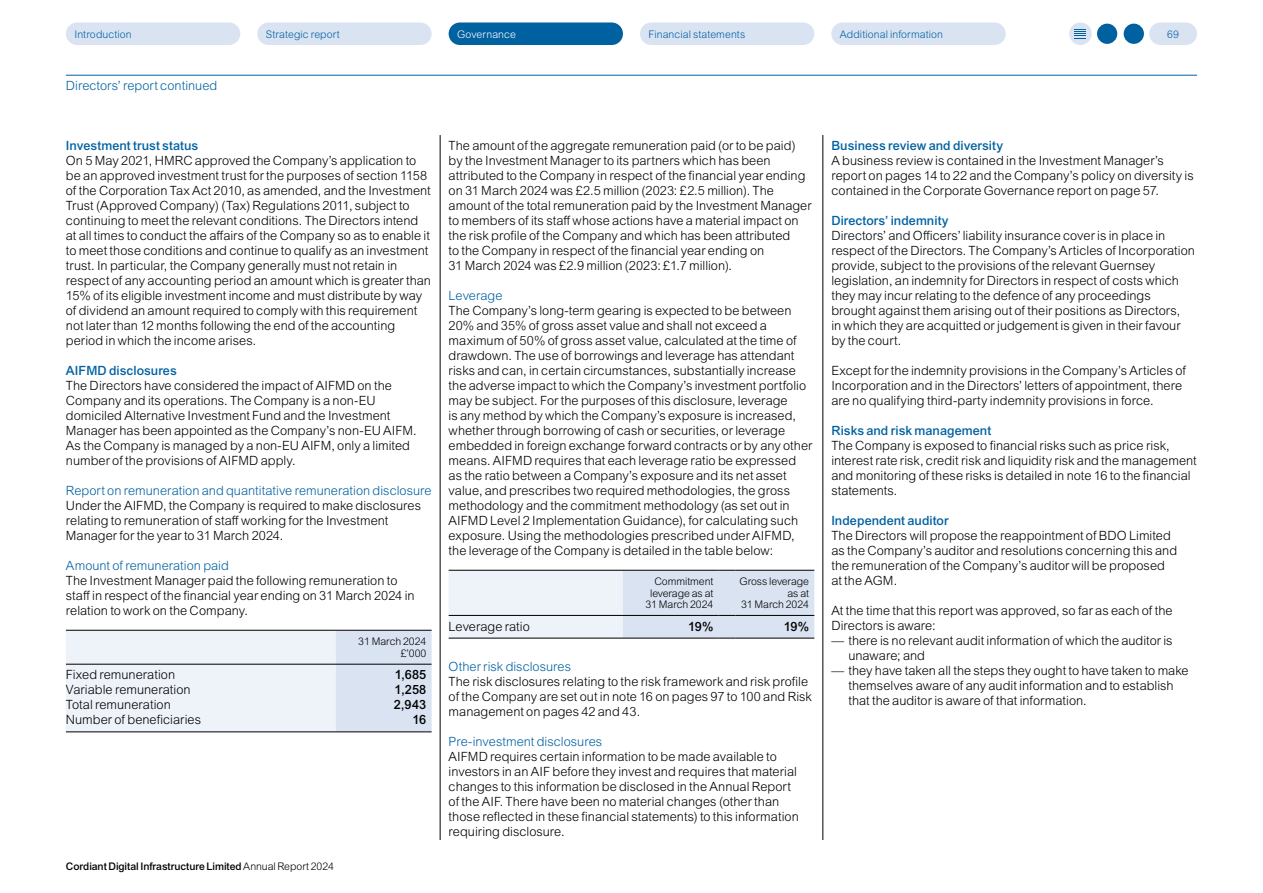
<style>
.page{position:relative;width:1263px;height:893px;background:#fff}
.page>*{position:absolute;margin:0;border:0;box-sizing:border-box;transform-origin:0 0}
.t1{font:300 12.75px/15px "Arial MT Pro";letter-spacing:.005em;color:#000}
.t2{font:300 12.75px "Arial MT Pro";letter-spacing:.005em;color:#0061a1}
.t3{font:500 12.75px "Arial MT Pro";letter-spacing:.005em;color:#0061a1}
.t4{font:500 12.75px "Arial MT Pro";letter-spacing:.015em;color:#000}
.t5{font:300 10.5px/11.2px "Arial MT Pro";letter-spacing:-.005em;color:#000;text-align:right}
.t6{font:300 10.5px "Arial MT Pro";letter-spacing:.01em;color:#0061a1}
.t7{font:500 10.5px "Arial MT Pro";letter-spacing:-.005em;color:#000}
.t8{font:300 10.5px "Arial MT Pro";letter-spacing:.01em;color:#fff}
.s1{font-weight:300}
</style>
<div class="page">
<hr style="left:440px;top:135px;width:1px;height:705px;background:#000">
<hr style="left:823px;top:135px;width:1px;height:705px;background:#000">
<hr style="left:66px;top:75px;width:1131px;height:1px;background:#0061a1">
<svg style="left:66px;top:630px;width:366px;height:103px;background:#e2e8f0"></svg>
<hr style="left:353px;top:664px;width:79px;height:1px;background:#000">
<svg style="left:449px;top:570px;width:365px;height:69px;background:#dbe1ec"></svg>
<hr style="left:736px;top:570px;width:78px;height:1px;background:#000">
<div style="left:1097px;top:24px;width:20px;height:20px;background:#0061a1;border-radius:50%"></div>
<div style="left:1124px;top:24px;width:20px;height:20px;background:#0061a1;border-radius:50%"></div>
<div style="left:1069px;top:23px;width:23px;height:22px;background:#dae3f2;border-radius:50%"></div>
<svg style="left:1074px;top:29px;width:12px;height:10px"></svg>
<div style="left:257px;top:23px;width:175px;height:22px;background:#dae3f2;border-radius:11px"></div>
<div style="left:449px;top:23px;width:174px;height:22px;background:#0061a1;border-radius:11px"></div>
<div style="left:640px;top:23px;width:174px;height:22px;background:#dae3f2;border-radius:11px"></div>
<div style="left:1149px;top:23px;width:48px;height:22px;background:#dae3f2;border-radius:11px"></div>
<div style="left:831px;top:23px;width:175px;height:22px;background:#dae3f2;border-radius:11px"></div>
<div style="left:66px;top:23px;width:174px;height:22px;background:#dae3f2;border-radius:11px"></div>
<p class="t6" style="left:74px;top:28px;width:59px">Introduction</p>
<p class="t6" style="left:266px;top:28px;width:76px">Strategic report</p>
<p class="t8" style="left:457px;top:28px;width:60px">Governance</p>
<p class="t6" style="left:648px;top:28px;width:98px">Financial statements</p>
<p class="t6" style="left:840px;top:28px;width:105px">Additional information</p>
<p class="t6" style="left:1167px;top:28px;width:13px">69</p>
<p class="t2" style="left:66px;top:78px;width:153px">Directors’ report continued</p>
<p class="t3" style="left:66px;top:138px;width:134px">Investment trust status</p>
<p class="t1" style="left:66px;top:154px;width:367px">On 5 May 2021, HMRC approved the Company’s application to be an approved investment trust for the purposes of section 1158 of the Corporation Tax Act 2010, as amended, and the Investment Trust (Approved Company) (Tax) Regulations 2011, subject to continuing to meet the relevant conditions. The Directors intend at all times to conduct the affairs of the Company so as to enable it to meet those conditions and continue to qualify as an investment trust. In particular, the Company generally must not retain in respect of any accounting period an amount which is greater than 15% of its eligible investment income and must distribute by way of dividend an amount required to comply with this requirement not later than 12 months following the end of the accounting period in which the income arises.</p>
<p class="t3" style="left:66px;top:363px;width:112px">AIFMD disclosures</p>
<p class="t1" style="left:66px;top:378px;width:352px">The Directors have considered the impact of AIFMD on the Company and its operations. The Company is a non-EU domiciled Alternative Investment Fund and the Investment Manager has been appointed as the Company’s non-EU AIFM.<br>As the Company is managed by a non-EU AIFM, only a limited number of the provisions of AIFMD apply.</p>
<p class="t2" style="left:66px;top:483px;width:367px">Report on remuneration and quantitative remuneration disclosure</p>
<p class="t1" style="left:66px;top:498px;width:357px">Under the AIFMD, the Company is required to make disclosures relating to remuneration of staff working for the Investment<br>Manager for the year to 31 March 2024.</p>
<p class="t2" style="left:66px;top:558px;width:165px">Amount of remuneration paid</p>
<p class="t1" style="left:66px;top:573px;width:350px">The Investment Manager paid the following remuneration to staff in respect of the financial year ending on 31 March 2024 in relation to work on the Company.</p>
<p class="t5" style="left:358px;top:636px;width:70px">31 March 2024 £’000</p>
<p class="t1" style="left:66px;top:668px;width:111px">Fixed remuneration</p>
<p class="t4" style="left:395px;top:667px;width:33px">1,685</p>
<p class="t1" style="left:66px;top:683px;width:126px">Variable remuneration</p>
<p class="t4" style="left:394px;top:682px;width:33px">1,258</p>
<p class="t1" style="left:66px;top:698px;width:106px">Total remuneration</p>
<p class="t4" style="left:394px;top:697px;width:34px">2,943</p>
<p class="t1" style="left:66px;top:713px;width:137px">Number of beneficiaries</p>
<p class="t4" style="left:413px;top:712px;width:15px">16</p>
<p class="t7" style="left:66px;top:860px;width:269px">Cordiant Digital Infrastructure Limited <span class="s1">Annual Report 2024</span></p>
<p class="t1" style="left:449px;top:138px;width:364px">The amount of the aggregate remuneration paid (or to be paid) by the Investment Manager to its partners which has been attributed to the Company in respect of the financial year ending on 31 March 2024 was £2.5 million (2023: £2.5 million). The amount of the total remuneration paid by the Investment Manager to members of its staff whose actions have a material impact on the risk profile of the Company and which has been attributed<br>to the Company in respect of the financial year ending on<br>31 March 2024 was £2.9 million (2023: £1.7 million).</p>
<p class="t2" style="left:449px;top:288px;width:55px">Leverage</p>
<p class="t1" style="left:449px;top:303px;width:365px">The Company’s long-term gearing is expected to be between 20% and 35% of gross asset value and shall not exceed a maximum of 50% of gross asset value, calculated at the time of drawdown. The use of borrowings and leverage has attendant risks and can, in certain circumstances, substantially increase the adverse impact to which the Company’s investment portfolio may be subject. For the purposes of this disclosure, leverage<br>is any method by which the Company’s exposure is increased, whether through borrowing of cash or securities, or leverage embedded in foreign exchange forward contracts or by any other means. AIFMD requires that each leverage ratio be expressed as the ratio between a Company’s exposure and its net asset value, and prescribes two required methodologies, the gross methodology and the commitment methodology (as set out in AIFMD Level 2 Implementation Guidance), for calculating such exposure. Using the methodologies prescribed under AIFMD, the leverage of the Company is detailed in the table below:</p>
<p class="t5" style="left:645px;top:576px;width:70px">Commitment leverage as at<br>31 March 2024</p>
<p class="t5" style="left:739px;top:576px;width:71px">Gross leverage as at<br>31 March 2024</p>
<p class="t1" style="left:449px;top:619px;width:83px">Leverage ratio</p>
<p class="t4" style="left:688px;top:619px;width:27px">19%</p>
<p class="t4" style="left:784px;top:619px;width:27px">19%</p>
<p class="t2" style="left:449px;top:659px;width:124px">Other risk disclosures</p>
<p class="t1" style="left:449px;top:675px;width:365px">The risk disclosures relating to the risk framework and risk profile of the Company are set out in note 16 on pages 97 to 100 and Risk management on pages 42 and 43.</p>
<p class="t2" style="left:449px;top:734px;width:155px">Pre-investment disclosures</p>
<p class="t1" style="left:449px;top:750px;width:352px">AIFMD requires certain information to be made available to investors in an AIF before they invest and requires that material changes to this information be disclosed in the Annual Report of the AIF. There have been no material changes (other than those reflected in these financial statements) to this information requiring disclosure.</p>
<p class="t3" style="left:831px;top:138px;width:173px">Business review and diversity</p>
<p class="t1" style="left:831px;top:153px;width:364px">A business review is contained in the Investment Manager’s report on pages 14 to 22 and the Company’s policy on diversity is contained in the Corporate Governance report on page 57.</p>
<p class="t3" style="left:831px;top:213px;width:119px">Directors’ indemnity</p>
<p class="t1" style="left:831px;top:228px;width:365px">Directors’ and Officers’ liability insurance cover is in place in respect of the Directors. The Company’s Articles of Incorporation provide, subject to the provisions of the relevant Guernsey legislation, an indemnity for Directors in respect of costs which they may incur relating to the defence of any proceedings brought against them arising out of their positions as Directors,<br>in which they are acquitted or judgement is given in their favour by the court.</p>
<p class="t1" style="left:831px;top:363px;width:356px">Except for the indemnity provisions in the Company’s Articles of<br>Incorporation and in the Directors’ letters of appointment, there are no qualifying third-party indemnity provisions in force.</p>
<p class="t3" style="left:831px;top:423px;width:161px">Risks and risk management</p>
<p class="t1" style="left:831px;top:438px;width:367px">The Company is exposed to financial risks such as price risk, interest rate risk, credit risk and liquidity risk and the management and monitoring of these risks is detailed in note 16 to the financial statements.</p>
<p class="t3" style="left:831px;top:513px;width:119px">Independent auditor</p>
<p class="t1" style="left:831px;top:528px;width:347px">The Directors will propose the reappointment of BDO Limited as the Company’s auditor and resolutions concerning this and the remuneration of the Company’s auditor will be proposed at the AGM.</p>
<p class="t1" style="left:831px;top:603px;width:343px">At the time that this report was approved, so far as each of the<br>Directors is aware:</p>
<p class="t1" style="left:848px;top:633px;width:326px;text-indent:-17px">— there is no relevant audit information of which the auditor is unaware; and</p>
<p class="t1" style="left:848px;top:663px;width:342px;text-indent:-17px">— they have taken all the steps they ought to have taken to make themselves aware of any audit information and to establish that the auditor is aware of that information.</p>
</div>
